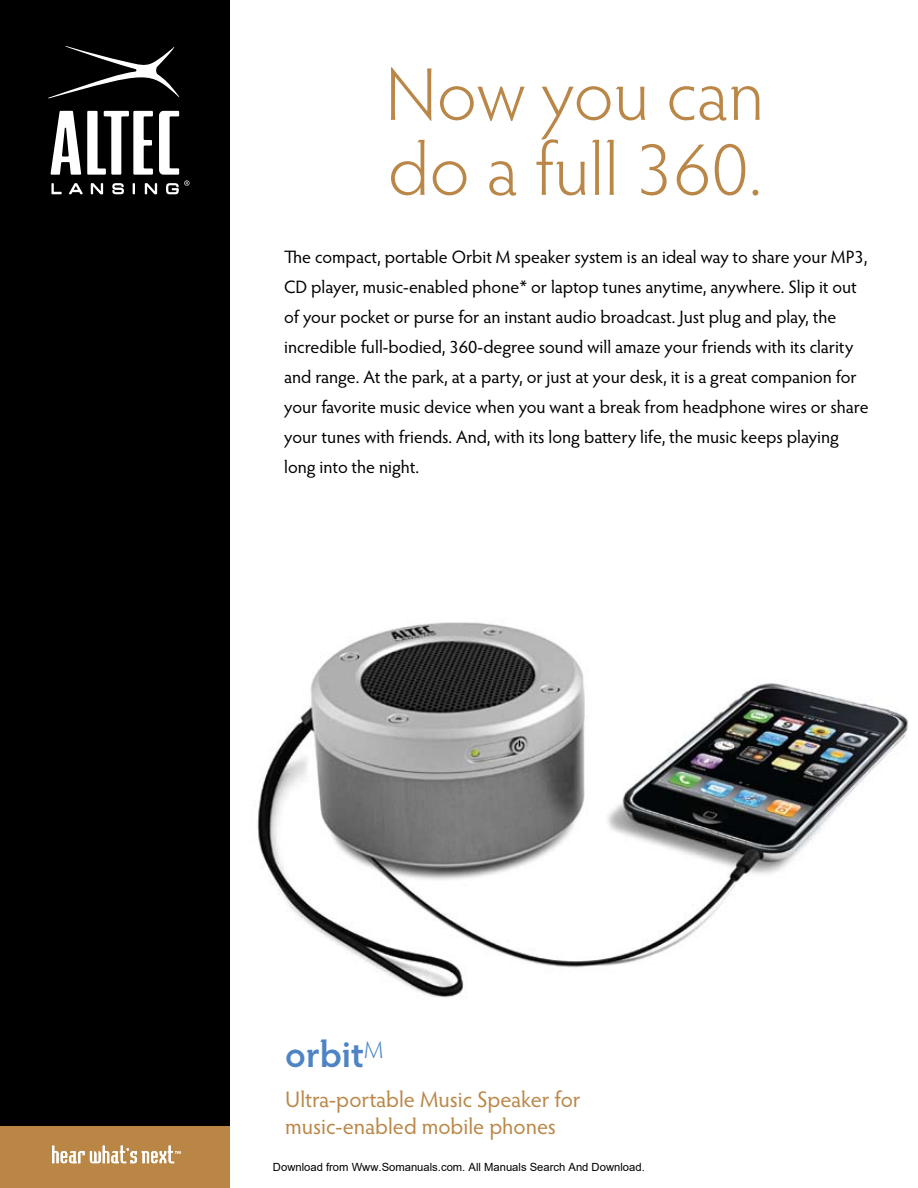
<style>
.page{position:relative;width:918px;height:1188px;background:#fff}
.page>*{position:absolute;margin:0;border:0;box-sizing:border-box;transform-origin:0 0}
.t1{font:300 75px/75px "Hypatia Sans Pro";color:#ba8748}
.t2{font:600 37.5px "Hypatia Sans Pro";letter-spacing:-.005em;color:#4e84c4}
.t3{font:22.5px/27px "Hypatia Sans Pro";color:#ba8748}
.t4{font:18px/30px "Hypatia Sans Pro";color:#000}
.t5{font:11.25px "Arial";color:#000}
</style>
<div class="page">
<img style="left:257px;top:622px;width:651px;height:377px">
<div style="left:0;top:0;width:230px;height:1188px;background:#000"></div>
<div style="left:0;top:1126px;width:230px;height:62px;background:#b98646"></div>
<svg style="left:52px;top:1146px;width:129px;height:17px"></svg>
<svg style="left:48px;top:46px;width:131px;height:52px"></svg>
<svg style="left:51px;top:111px;width:138px;height:83px"></svg>
<h1 class="t1" style="left:385px;top:55px;width:380px">Now you can do a full 360.</h1>
<p class="t4" style="left:284px;top:241px;width:586px">The compact, portable Orbit M speaker system is an ideal way to share your MP3, CD player, music-enabled phone* or laptop tunes anytime, anywhere. Slip it out of your pocket or purse for an instant audio broadcast. Just plug and play, the incredible full-bodied, 360-degree sound will amaze your friends with its clarity and range. At the park, at a party, or just at your desk, it is a great companion for your favorite music device when you want a break from headphone wires or share your tunes with friends. And, with its long battery life, the music keeps playing long into the night.</p>
<h2 class="t2" style="left:285px;top:1028px;width:100px">orbit<sup>M</sup></h2>
<p class="t3" style="left:285px;top:1085px;width:297px">Ultra-portable Music Speaker for music-enabled mobile phones</p>
<p class="t5" style="left:273px;top:1160px;width:373px">Download from Www.Somanuals.com. All Manuals Search And Download.</p>
</div>
